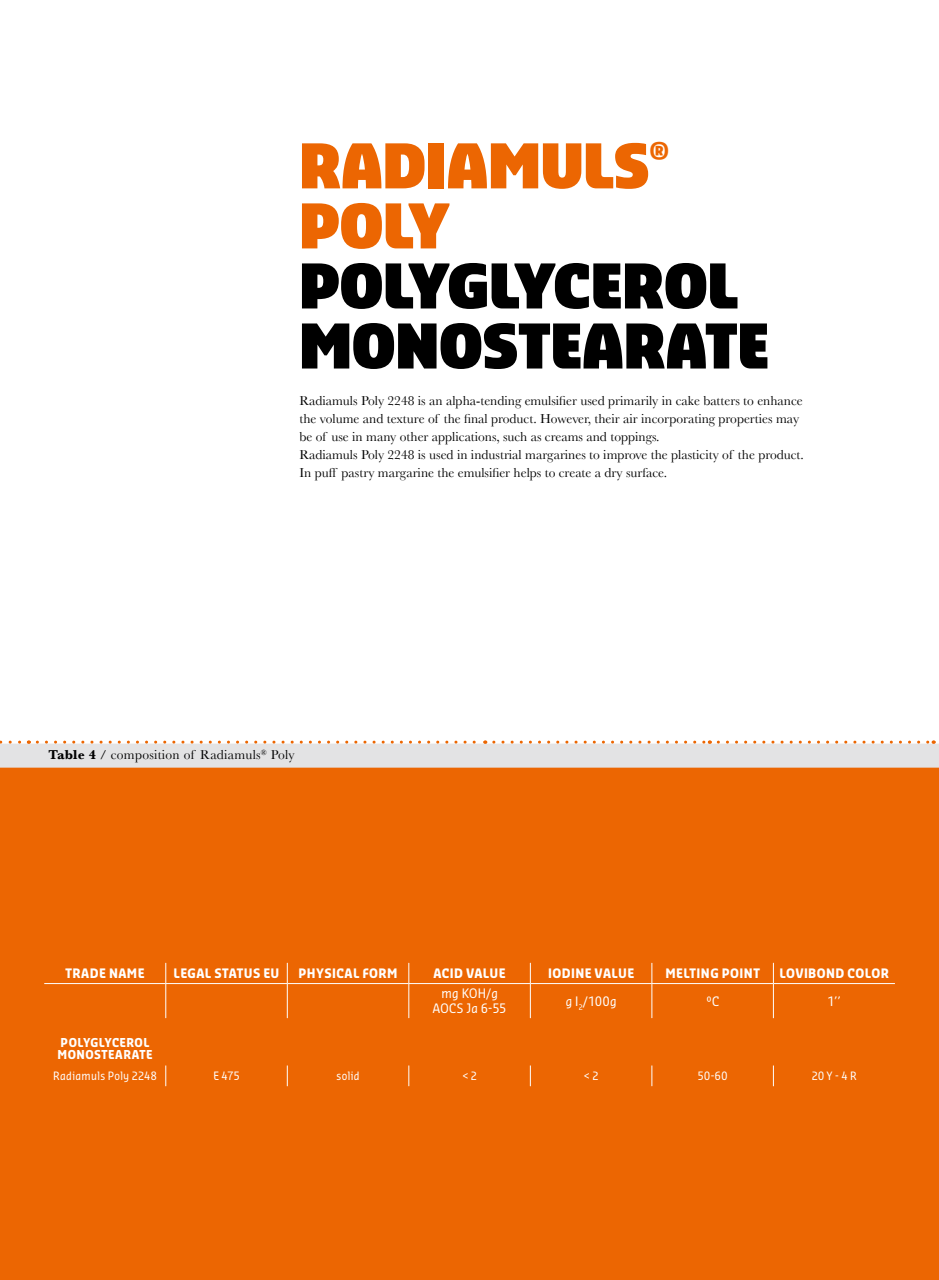
<style>
.page{position:relative;width:939px;height:1280px;background:#fff}
.page>*{position:absolute;margin:0;border:0;box-sizing:border-box;transform-origin:0 0}
.t1{font:900 60px/60px "Sansa Con Ult";color:#000}
.t2{font:900 60px "Sansa Con Ult";color:#ec6602}
.t3{font:13.5px/18px "Baskerville";color:#000}
.t4{font:13.5px "Baskerville";letter-spacing:.02em;color:#000}
.t5{font:700 12.75px "Sansa Con";letter-spacing:.035em;color:#fff}
.t6{font:12.75px/15px "Sansa Con";letter-spacing:.035em;color:#fff;text-align:center}
.t7{font:700 12px/12px "Sansa Con";color:#fff}
.t8{font:11.25px "Sansa Con";letter-spacing:.035em;color:#fff}
.s1{font-weight:700}
</style>
<div class="page">
<div style="left:0;top:742px;width:939px;height:25px;background:#e3e3e4"></div>
<div style="left:0;top:767px;width:939px;height:512px;background:#ec6602"></div>
<hr style="left:28px;top:740px;width:457px;height:3px;background:#fff">
<hr style="left:485px;top:740px;width:224px;height:3px;background:#fff">
<hr style="left:709px;top:740px;width:224px;height:3px;background:#fff">
<svg style="left:0;top:740px;width:29px;height:3px"></svg>
<svg style="left:37px;top:740px;width:449px;height:3px"></svg>
<svg style="left:494px;top:740px;width:216px;height:3px"></svg>
<svg style="left:718px;top:740px;width:221px;height:3px"></svg>
<div style="left:44px;top:962px;width:851px;height:124px;background:#ec6602"></div>
<svg style="left:166px;top:962px;width:1px;height:21px"></svg>
<svg style="left:287px;top:962px;width:1px;height:21px"></svg>
<svg style="left:409px;top:962px;width:1px;height:21px"></svg>
<svg style="left:530px;top:962px;width:1px;height:21px"></svg>
<svg style="left:652px;top:962px;width:1px;height:21px"></svg>
<svg style="left:773px;top:962px;width:1px;height:21px"></svg>
<hr style="left:166px;top:983px;width:1px;height:35px;background:#fff">
<hr style="left:287px;top:983px;width:1px;height:35px;background:#fff">
<hr style="left:409px;top:983px;width:1px;height:35px;background:#fff">
<hr style="left:530px;top:983px;width:1px;height:35px;background:#fff">
<hr style="left:652px;top:983px;width:1px;height:35px;background:#fff">
<hr style="left:773px;top:983px;width:1px;height:35px;background:#fff">
<svg style="left:166px;top:1065px;width:1px;height:21px"></svg>
<svg style="left:287px;top:1065px;width:1px;height:21px"></svg>
<svg style="left:409px;top:1065px;width:1px;height:21px"></svg>
<svg style="left:530px;top:1065px;width:1px;height:21px"></svg>
<svg style="left:652px;top:1065px;width:1px;height:21px"></svg>
<svg style="left:773px;top:1065px;width:1px;height:21px"></svg>
<hr style="left:44px;top:983px;width:122px;height:1px;background:#fff">
<hr style="left:166px;top:983px;width:121px;height:1px;background:#fff">
<hr style="left:287px;top:983px;width:122px;height:1px;background:#fff">
<hr style="left:409px;top:983px;width:121px;height:1px;background:#fff">
<hr style="left:530px;top:983px;width:122px;height:1px;background:#fff">
<hr style="left:652px;top:983px;width:121px;height:1px;background:#fff">
<hr style="left:773px;top:983px;width:122px;height:1px;background:#fff">
<hr style="left:44px;top:961px;width:122px;height:1px;background:#ec6602">
<hr style="left:166px;top:961px;width:121px;height:1px;background:#ec6602">
<hr style="left:287px;top:961px;width:122px;height:1px;background:#ec6602">
<hr style="left:409px;top:961px;width:121px;height:1px;background:#ec6602">
<hr style="left:530px;top:961px;width:122px;height:1px;background:#ec6602">
<hr style="left:652px;top:961px;width:121px;height:1px;background:#ec6602">
<hr style="left:773px;top:961px;width:122px;height:1px;background:#ec6602">
<hr style="left:44px;top:1018px;width:122px;height:1px;background:#ec6602">
<svg style="left:166px;top:1019px;width:1px;height:12px"></svg>
<hr style="left:166px;top:1018px;width:121px;height:1px;background:#ec6602">
<hr style="left:287px;top:1018px;width:122px;height:1px;background:#ec6602">
<hr style="left:409px;top:1018px;width:121px;height:1px;background:#ec6602">
<hr style="left:530px;top:1018px;width:122px;height:1px;background:#ec6602">
<hr style="left:652px;top:1018px;width:121px;height:1px;background:#ec6602">
<svg style="left:287px;top:1018px;width:1px;height:13px"></svg>
<svg style="left:409px;top:1019px;width:1px;height:12px"></svg>
<svg style="left:530px;top:1018px;width:1px;height:13px"></svg>
<svg style="left:652px;top:1019px;width:1px;height:12px"></svg>
<svg style="left:773px;top:1019px;width:1px;height:12px"></svg>
<hr style="left:773px;top:1018px;width:122px;height:1px;background:#ec6602">
<hr style="left:44px;top:1086px;width:122px;height:1px;background:#ec6602">
<hr style="left:166px;top:1086px;width:121px;height:1px;background:#ec6602">
<hr style="left:287px;top:1086px;width:122px;height:1px;background:#ec6602">
<hr style="left:409px;top:1086px;width:121px;height:1px;background:#ec6602">
<hr style="left:530px;top:1086px;width:122px;height:1px;background:#ec6602">
<hr style="left:652px;top:1086px;width:121px;height:1px;background:#ec6602">
<hr style="left:773px;top:1086px;width:122px;height:1px;background:#ec6602">
<svg style="left:0;top:1276px;width:3px;height:4px"></svg>
<svg style="left:936px;top:1276px;width:3px;height:4px"></svg>
<h1 class="t2" style="left:299px;top:129px;width:82px">RADIAM</h1>
<h1 class="t2" style="left:541px;top:129px;width:130px">ULS<sup>®</sup></h1>
<h1 class="t2" style="left:299px;top:189px;width:152px">Poly</h1>
<h1 class="t1" style="left:299px;top:254px;width:467px">POLYGLYCE ROL<br>MONOSTEARATE</h1>
<p class="t3" style="left:299px;top:391px;width:506px">Radiamuls Poly 2248 is an alpha-tending emulsifier used primarily in cake batters to enhance the volume and texture of the final product. However, their air incorporating properties may be of use in many other applications, such as creams and toppings.<br>Radiamuls Poly 2248 is used in industrial margarines to improve the plasticity of the product.<br>In puff pastry margarine the emulsifier helps to create a dry surface.</p>
<p class="t4" style="left:49px;top:746px;width:248px"><span class="s1">Table 4</span> / composition of Radiamuls<sup>®</sup> Poly</p>
<p class="t5" style="left:65px;top:964px;width:81px">TRADE NAME</p>
<p class="t5" style="left:174px;top:964px;width:107px">LEGAL STATUS EU</p>
<p class="t5" style="left:299px;top:964px;width:100px">PHYSICAL FORM</p>
<p class="t5" style="left:433px;top:964px;width:74px">ACID VALUE</p>
<p class="t5" style="left:548px;top:964px;width:88px">IODINE VALUE</p>
<p class="t5" style="left:665px;top:964px;width:96px">MELTING POINT</p>
<p class="t5" style="left:779px;top:964px;width:111px">LOVIBOND COLOR</p>
<p class="t6" style="left:433px;top:985px;width:75px">mg KOH/g<br>AOCS Ja 6-55</p>
<p class="t6" style="left:566px;top:993px;width:52px">g I<sub>2</sub>/100g</p>
<p class="t6" style="left:706px;top:993px;width:14px">°C</p>
<p class="t6" style="left:828px;top:993px;width:14px">1’’</p>
<p class="t7" style="left:58px;top:1035px;width:20px">POLYGLYCEROL<br>MONOSTEARATE</p>
<p class="t8" style="left:53px;top:1069px;width:105px">Radiamuls Poly 2248</p>
<p class="t8" style="left:213px;top:1069px;width:28px">E 475</p>
<p class="t8" style="left:336px;top:1069px;width:25px">solid</p>
<p class="t8" style="left:462px;top:1069px;width:16px">&lt; 2</p>
<p class="t8" style="left:584px;top:1069px;width:16px">&lt; 2</p>
<p class="t8" style="left:698px;top:1069px;width:31px">50-60</p>
<p class="t8" style="left:812px;top:1069px;width:46px">20 Y - 4 R</p>
</div>
